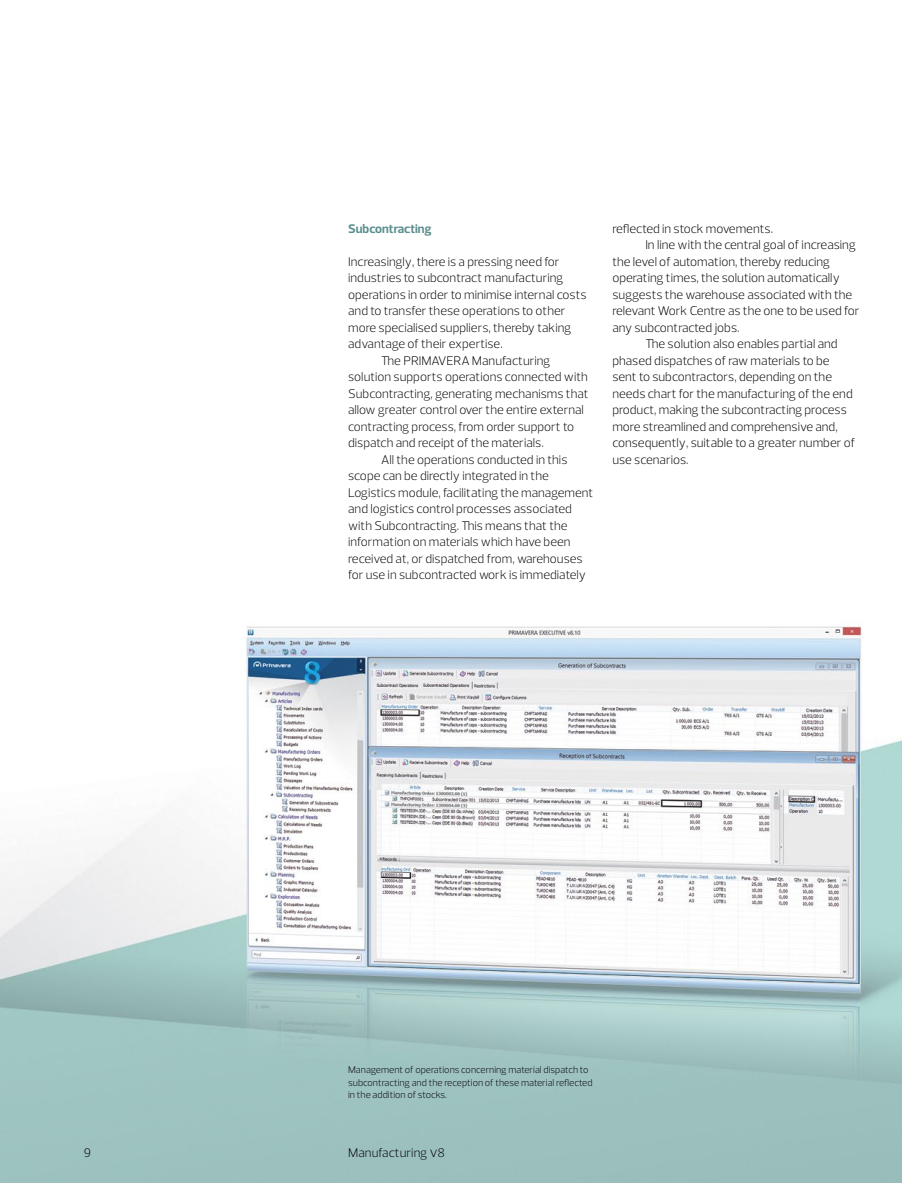
<style>
.page{position:relative;width:902px;height:1183px;background:#fff}
.page>*{position:absolute;margin:0;border:0;box-sizing:border-box;transform-origin:0 0}
.t1{font:300 12.75px "Prelo";color:#000}
.t2{font:700 12.75px "Prelo";color:#5a8e8c}
.t3{font:300 9.75px/12.3px "Prelo";color:#000}
</style>
<div class="page">
<img style="left:0;top:626px;width:901px;height:556px">
<p class="t2" style="left:348px;top:220px;width:85px">Subcontracting</p>
<p class="t1" style="left:348px;top:253px;width:213px">Increasingly, there is a pressing need for</p>
<p class="t1" style="left:348px;top:270px;width:216px">industries to subcontract manufacturing</p>
<p class="t1" style="left:348px;top:286px;width:240px">operations in order to minimise internal costs</p>
<p class="t1" style="left:348px;top:303px;width:219px">and to transfer these operations to other</p>
<p class="t1" style="left:348px;top:319px;width:224px">more specialised suppliers, thereby taking</p>
<p class="t1" style="left:348px;top:336px;width:156px">advantage of their expertise.</p>
<p class="t1" style="left:381px;top:352px;width:171px">The PRIMAVERA Manufacturing</p>
<p class="t1" style="left:348px;top:369px;width:241px">solution supports operations connected with</p>
<p class="t1" style="left:348px;top:385px;width:242px">Subcontracting, generating mechanisms that</p>
<p class="t1" style="left:348px;top:402px;width:237px">allow greater control over the entire external</p>
<p class="t1" style="left:348px;top:418px;width:227px">contracting process, from order support to</p>
<p class="t1" style="left:348px;top:435px;width:197px">dispatch and receipt of the materials.</p>
<p class="t1" style="left:381px;top:451px;width:188px">All the operations conducted in this</p>
<p class="t1" style="left:348px;top:468px;width:202px">scope can be directly integrated in the</p>
<p class="t1" style="left:348px;top:484px;width:247px">Logistics module, facilitating the management</p>
<p class="t1" style="left:348px;top:501px;width:225px">and logistics control processes associated</p>
<p class="t1" style="left:348px;top:517px;width:221px">with Subcontracting. This means that the</p>
<p class="t1" style="left:348px;top:534px;width:224px">information on materials which have been</p>
<p class="t1" style="left:348px;top:550px;width:236px">received at, or dispatched from, warehouses</p>
<p class="t1" style="left:348px;top:567px;width:239px">for use in subcontracted work is immediately</p>
<p class="t1" style="left:612px;top:220px;width:162px">reflected in stock movements.</p>
<p class="t1" style="left:645px;top:237px;width:212px">In line with the central goal of increasing</p>
<p class="t1" style="left:612px;top:253px;width:219px">the level of automation, thereby reducing</p>
<p class="t1" style="left:612px;top:270px;width:229px">operating times, the solution automatically</p>
<p class="t1" style="left:612px;top:286px;width:241px">suggests the warehouse associated with the</p>
<p class="t1" style="left:612px;top:303px;width:248px">relevant Work Centre as the one to be used for</p>
<p class="t1" style="left:612px;top:319px;width:129px">any subcontracted jobs.</p>
<p class="t1" style="left:645px;top:336px;width:194px">The solution also enables partial and</p>
<p class="t1" style="left:612px;top:352px;width:219px">phased dispatches of raw materials to be</p>
<p class="t1" style="left:612px;top:369px;width:221px">sent to subcontractors, depending on the</p>
<p class="t1" style="left:612px;top:385px;width:242px">needs chart for the manufacturing of the end</p>
<p class="t1" style="left:612px;top:402px;width:236px">product, making the subcontracting process</p>
<p class="t1" style="left:612px;top:418px;width:227px">more streamlined and comprehensive and,</p>
<p class="t1" style="left:612px;top:435px;width:244px">consequently, suitable to a greater number of</p>
<p class="t1" style="left:612px;top:451px;width:78px">use scenarios.</p>
<p class="t3" style="left:348px;top:1063px;width:246px">Management of operations concerning material dispatch to subcontracting and the reception of these material reflected in the addition of stocks.</p>
<p class="t1" style="left:84px;top:1144px;width:9px">9</p>
<p class="t1" style="left:348px;top:1144px;width:98px">Manufacturing v8</p>
</div>
